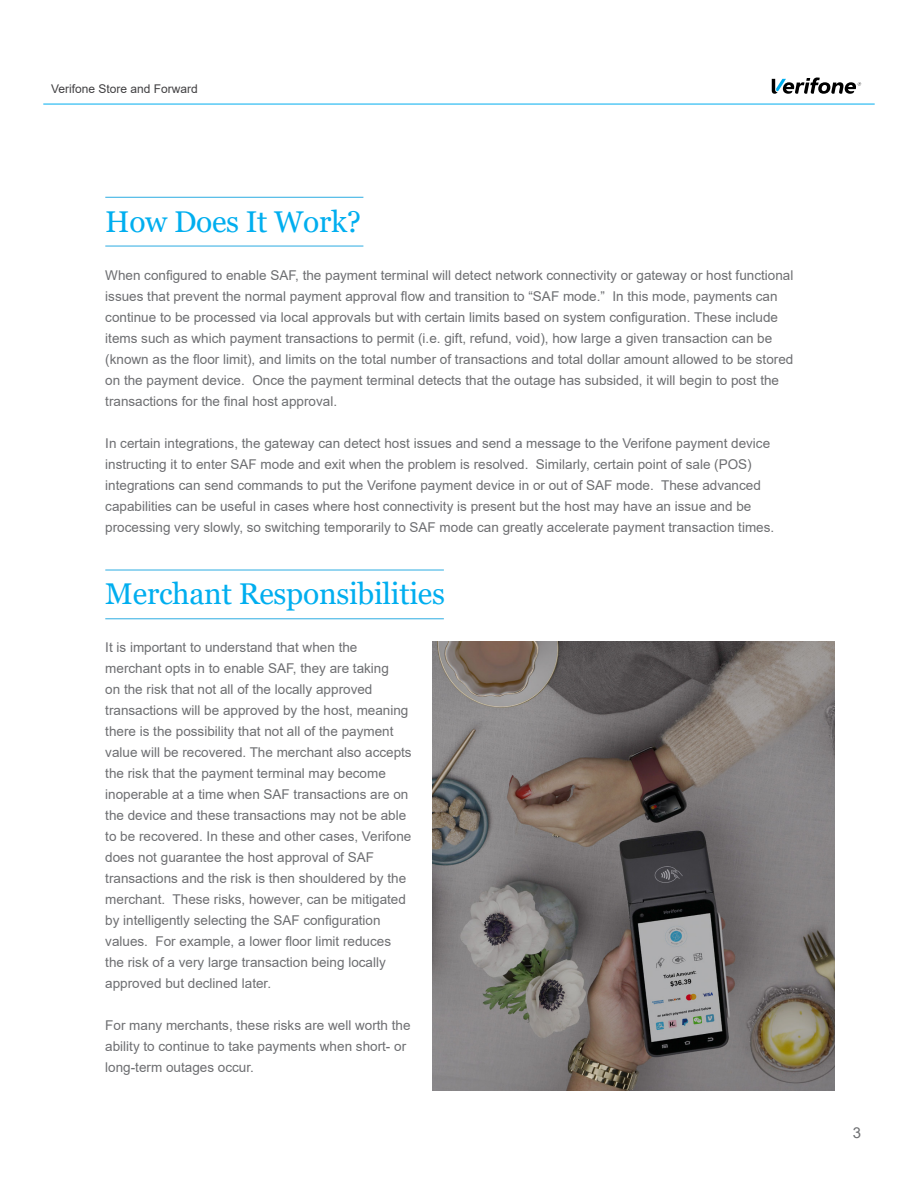
<style>
.page{position:relative;width:918px;height:1188px;background:#fff}
.page>*{position:absolute;margin:0;border:0;box-sizing:border-box;transform-origin:0 0}
.t1{font:30px "Georgia";letter-spacing:-.01em;color:#00aeef}
.t2{font:15px "Arial";color:#6e6f72}
.t3{font:13.5px/21px "Arial";color:#6d6e71}
.t4{font:12px "Arial";color:#414042}
</style>
<div class="page">
<hr style="left:43px;top:104px;width:832px;height:1px;background:#00aeef">
<svg style="left:772px;top:78px;width:89px;height:16px"></svg>
<hr style="left:105px;top:570px;width:339px;height:1px;background:#2cace2">
<hr style="left:105px;top:618px;width:339px;height:1px;background:#2cace2">
<img style="left:432px;top:641px;width:403px;height:450px">
<hr style="left:105px;top:197px;width:258px;height:1px;background:#2cace2">
<hr style="left:105px;top:246px;width:258px;height:1px;background:#2cace2">
<p class="t4" style="left:51px;top:81px;width:148px">Verifone Store and Forward</p>
<h1 class="t1" style="left:105px;top:203px;width:257px">How Does It Work?</h1>
<p class="t3" style="left:105px;top:265px;width:690px">When configured to enable SAF, the payment terminal will detect network connectivity or gateway or host functional issues that prevent the normal payment approval flow and transition to “SAF mode.” In this mode, payments can continue to be processed via local approvals but with certain limits based on system configuration. These include items such as which payment transactions to permit (i.e. gift, refund, void), how large a given transaction can be (known as the floor limit), and limits on the total number of transactions and total dollar amount allowed to be stored on the payment device. Once the payment terminal detects that the outage has subsided, it will begin to post the transactions for the final host approval.</p>
<p class="t3" style="left:105px;top:433px;width:670px">In certain integrations, the gateway can detect host issues and send a message to the Verifone payment device instructing it to enter SAF mode and exit when the problem is resolved. Similarly, certain point of sale (POS) integrations can send commands to put the Verifone payment device in or out of SAF mode. These advanced capabilities can be useful in cases where host connectivity is present but the host may have an issue and be processing very slowly, so switching temporarily to SAF mode can greatly accelerate payment transaction times.</p>
<h1 class="t1" style="left:105px;top:575px;width:341px">Merchant Responsibilities</h1>
<p class="t3" style="left:105px;top:637px;width:308px">It is important to understand that when the merchant opts in to enable SAF, they are taking<br>on the risk that not all of the locally approved transactions will be approved by the host, meaning there is the possibility that not all of the payment value will be recovered. The merchant also accepts the risk that the payment terminal may become inoperable at a time when SAF transactions are on the device and these transactions may not be able to be recovered. In these and other cases, Verifone does not guarantee the host approval of SAF transactions and the risk is then shouldered by the merchant. These risks, however, can be mitigated by intelligently selecting the SAF configuration values. For example, a lower floor limit reduces the risk of a very large transaction being locally approved but declined later.</p>
<p class="t3" style="left:105px;top:1015px;width:307px">For many merchants, these risks are well worth the ability to continue to take payments when short- or long-term outages occur.</p>
<p class="t2" style="left:853px;top:1123px;width:10px">3</p>
</div>
